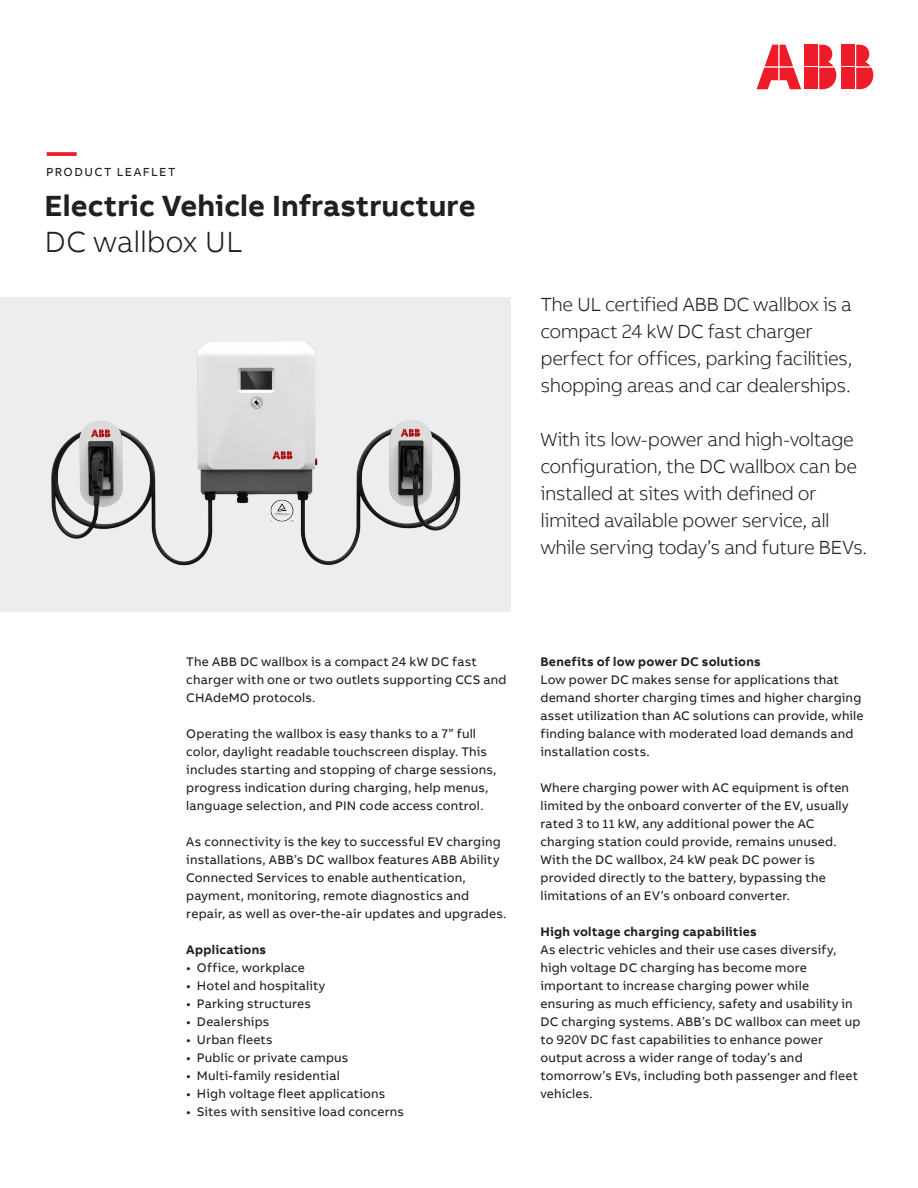
<style>
.page{position:relative;width:918px;height:1188px;background:#fff}
.page>*{position:absolute;margin:0;border:0;box-sizing:border-box;transform-origin:0 0}
.Headline_M_20pt_24pt{font:700 30px "AB Bvoice";letter-spacing:.005em;color:#231f20}
.Subheadline_M_20pt_2{font:300 30px "AB Bvoice";letter-spacing:-.01em;color:#231f20}
.Headline_M_20pt_24pt-2{font:700 30px "AB Bvoice";color:#ee1c28}
.Lead_13pt_18pt{font:300 19.5px/27px "AB Bvoice";letter-spacing:-.025em;color:#231f20}
.Copytext_8_5pt_12pt{font:12.75px/18px "AB Bvoice";letter-spacing:.015em;color:#231f20}
.Copytext_8_5pt_12pt-2{font:700 12.75px "AB Bvoice";letter-spacing:.02em;color:#231f20}
.Category_M_8pt_9_6pt{font:12px "AB Bvoice";letter-spacing:.12em;color:#231f20}
</style>
<div class="page">
<div style="left:0;top:297px;width:510px;height:315px;background:#ededee"></div>
<img style="left:51px;top:342px;width:410px;height:224px">
<img style="left:271px;top:499px;width:22px;height:23px">
<div style="left:842px;top:45px;width:13px;height:21px;background:#ee1c28"></div>
<div style="left:842px;top:68px;width:13px;height:21px;background:#ee1c28"></div>
<svg style="left:856px;top:45px;width:17px;height:44px"></svg>
<svg style="left:757px;top:45px;width:44px;height:44px"></svg>
<div style="left:805px;top:45px;width:13px;height:21px;background:#ee1c28"></div>
<div style="left:805px;top:68px;width:13px;height:21px;background:#ee1c28"></div>
<svg style="left:819px;top:45px;width:17px;height:44px"></svg>
<p class="Headline_M_20pt_24pt-2" style="left:47px;top:132px;width:31px">—</p>
<p class="Category_M_8pt_9_6pt" style="left:46px;top:165px;width:131px">PRODUCT LEAFLET</p>
<p class="Headline_M_20pt_24pt" style="left:45px;top:186px;width:433px">Electric Vehicle Infrastructure</p>
<p class="Subheadline_M_20pt_2" style="left:45px;top:224px;width:200px">DC wallbox UL</p>
<p class="Lead_13pt_18pt" style="left:540px;top:291px;width:314px">The UL certified ABB DC wallbox is a compact 24 kW DC fast charger perfect for offices, parking facilities, shopping areas and car dealerships.</p>
<p class="Lead_13pt_18pt" style="left:540px;top:426px;width:328px">With its low-power and high-voltage configuration, the DC wallbox can be installed at sites with defined or limited available power service, all while serving today’s and future BEVs.</p>
<p class="Copytext_8_5pt_12pt" style="left:186px;top:652px;width:322px">The ABB DC wallbox is a compact 24 kW DC fast charger with one or two outlets supporting CCS and<br>CHAdeMO protocols.</p>
<p class="Copytext_8_5pt_12pt" style="left:186px;top:724px;width:312px">Operating the wallbox is easy thanks to a 7” full color, daylight readable touchscreen display. This includes starting and stopping of charge sessions, progress indication during charging, help menus, language selection, and PIN code access control.</p>
<p class="Copytext_8_5pt_12pt" style="left:186px;top:832px;width:322px">As connectivity is the key to successful EV charging installations, ABB’s DC wallbox features ABB Ability Connected Services to enable authentication, payment, monitoring, remote diagnostics and repair, as well as over-the-air updates and upgrades.</p>
<p class="Copytext_8_5pt_12pt-2" style="left:186px;top:941px;width:81px">Applications</p>
<p class="Copytext_8_5pt_12pt" style="left:186px;top:958px;width:120px">• Office, workplace</p>
<p class="Copytext_8_5pt_12pt" style="left:186px;top:976px;width:141px">• Hotel and hospitality</p>
<p class="Copytext_8_5pt_12pt" style="left:186px;top:994px;width:126px">• Parking structures</p>
<p class="Copytext_8_5pt_12pt" style="left:186px;top:1012px;width:85px">• Dealerships</p>
<p class="Copytext_8_5pt_12pt" style="left:186px;top:1030px;width:88px">• Urban fleets</p>
<p class="Copytext_8_5pt_12pt" style="left:186px;top:1048px;width:164px">• Public or private campus</p>
<p class="Copytext_8_5pt_12pt" style="left:186px;top:1066px;width:155px">• Multi-family residential</p>
<p class="Copytext_8_5pt_12pt" style="left:186px;top:1084px;width:201px">• High voltage fleet applications</p>
<p class="Copytext_8_5pt_12pt" style="left:186px;top:1102px;width:219px">• Sites with sensitive load concerns</p>
<p class="Copytext_8_5pt_12pt-2" style="left:540px;top:653px;width:222px">Benefits of low power DC solutions</p>
<p class="Copytext_8_5pt_12pt" style="left:540px;top:670px;width:325px">Low power DC makes sense for applications that demand shorter charging times and higher charging asset utilization than AC solutions can provide, while finding balance with moderated load demands and installation costs.</p>
<p class="Copytext_8_5pt_12pt" style="left:540px;top:778px;width:310px">Where charging power with AC equipment is often limited by the onboard converter of the EV, usually rated 3 to 11 kW, any additional power the AC charging station could provide, remains unused.<br>With the DC wallbox, 24 kW peak DC power is provided directly to the battery, bypassing the limitations of an EV’s onboard converter.</p>
<p class="Copytext_8_5pt_12pt-2" style="left:540px;top:923px;width:218px">High voltage charging capabilities</p>
<p class="Copytext_8_5pt_12pt" style="left:540px;top:940px;width:322px">As electric vehicles and their use cases diversify, high voltage DC charging has become more important to increase charging power while ensuring as much efficiency, safety and usability in DC charging systems. ABB’s DC wallbox can meet up to 920V DC fast capabilities to enhance power output across a wider range of today’s and tomorrow’s EVs, including both passenger and fleet vehicles.</p>
</div>
